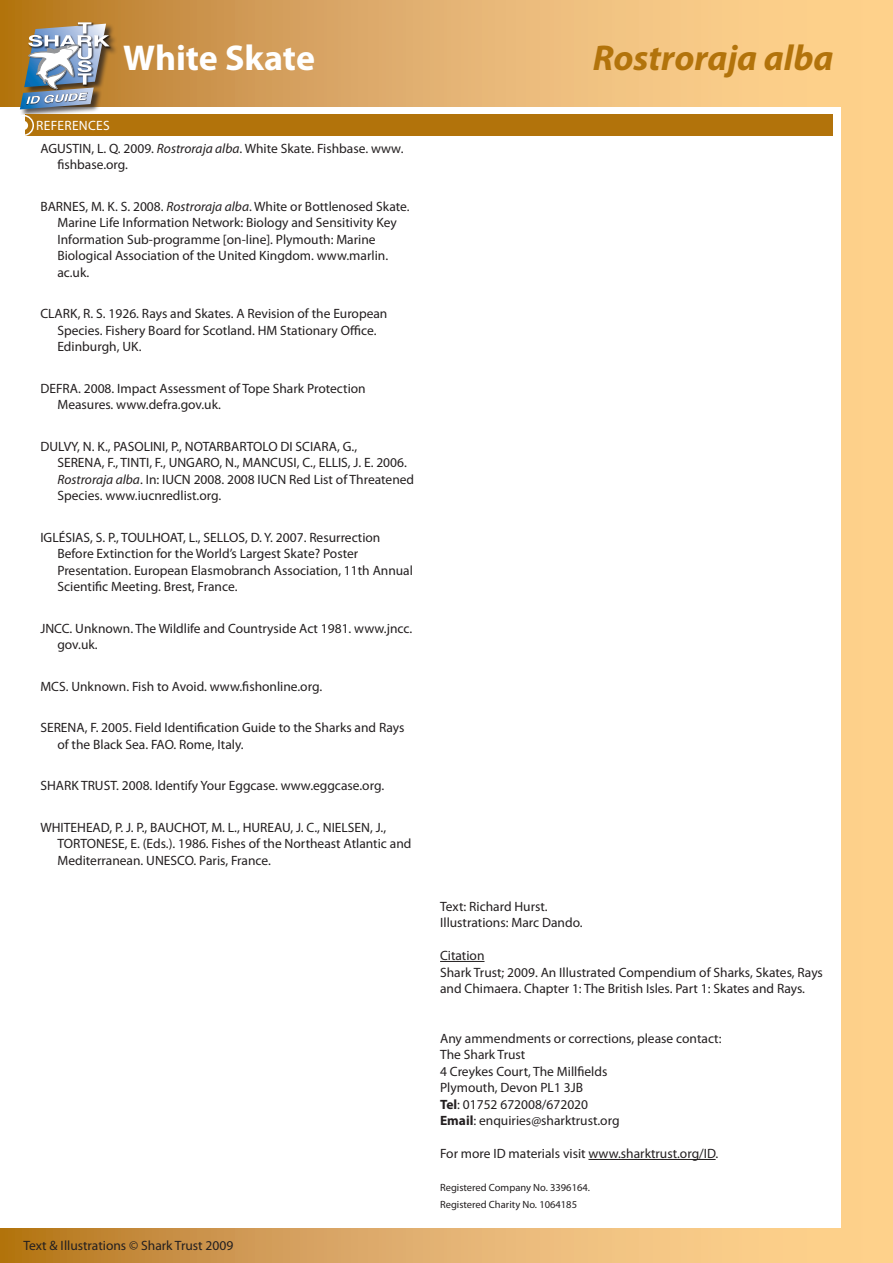
<style>
.page{position:relative;width:893px;height:1263px;background:#fff}
.page>*{position:absolute;margin:0;border:0;box-sizing:border-box;transform-origin:0 0}
.Species_header{font:italic 700 36px "Myriad Pro";color:#b2730b}
.Species_header-2{font:700 36px "Myriad Pro";letter-spacing:-.005em;color:#fff}
.References{font:13.5px/16.5px "Myriad Pro";color:#231f20}
.Labels{font:13.5px/16.5px "Myriad Pro";color:#231f20}
.Headers{font:13.5px "Myriad Pro";letter-spacing:.02em;color:#fff}
.Labels-2{font:10.5px "Myriad Pro";color:#231f20}
.s1{font-style:italic}
.s2{font-weight:700}
</style>
<div class="page">
<svg style="left:0;top:0;width:842px;height:106px;background:#e2af6b"></svg>
<svg style="left:0;top:1229px;width:842px;height:34px;background:#deab65"></svg>
<div style="left:842px;top:0;width:51px;height:1263px;background:#fed18b"></div>
<div style="left:24px;top:21px;width:94px;height:77px;background:#231f20;opacity:.75"></div>
<img style="left:110px;top:34px;width:2px;height:15px">
<img style="left:77px;top:21px;width:17px;height:1px">
<div style="left:19px;top:87px;width:82px;height:31px;background:#231f20;opacity:.75"></div>
<img style="left:20px;top:22px;width:90px;height:87px">
<div style="left:50px;top:1027px;width:21px;height:21px;border:2px solid #fff;border-radius:50%"></div>
<div style="left:26px;top:115px;width:807px;height:21px;background:#b2730b"></div>
<div style="left:13px;top:115px;width:21px;height:21px;border:2px solid #fff;border-radius:50%"></div>
<div style="left:19px;top:121px;width:9px;height:9px;background:#fff;border-radius:50%"></div>
<hr style="left:440px;top:961px;width:44px;height:1px;background:#231f20">
<hr style="left:588px;top:1159px;width:128px;height:1px;background:#231f20">
<p class="Species_header-2" style="left:123px;top:34px;width:193px">White Skate</p>
<p class="Species_header" style="left:593px;top:34px;width:242px">Rostroraja alba</p>
<p class="Headers" style="left:36px;top:117px;width:75px">REFERENCES</p>
<p class="References" style="left:57px;top:140px;width:348px;text-indent:-17px">AGUSTIN, L. Q. 2009. <span class="s1">Rostroraja alba</span>. White Skate. Fishbase. www. fishbase.org.</p>
<p class="References" style="left:57px;top:198px;width:354px;text-indent:-17px">BARNES, M. K. S. 2008. <span class="s1">Rostroraja alba</span>. White or Bottlenosed Skate.<br>Marine Life Information Network: Biology and Sensitivity Key Information Sub-programme [on-line]. Plymouth: Marine Biological Association of the United Kingdom. www.marlin. ac.uk.</p>
<p class="References" style="left:57px;top:305px;width:332px;text-indent:-17px">CLARK, R. S. 1926. Rays and Skates. A Revision of the European<br>Species. Fishery Board for Scotland. HM Stationary Office.<br>Edinburgh, UK.</p>
<p class="References" style="left:57px;top:380px;width:310px;text-indent:-17px">DEFRA. 2008. Impact Assessment of Tope Shark Protection<br>Measures. www.defra.gov.uk.</p>
<p class="References" style="left:57px;top:438px;width:358px;text-indent:-17px">DULVY, N. K., PASOLINI, P., NOTARBARTOLO DI SCIARA, G.,<br>SERENA, F., TINTI, F., UNGARO, N., MANCUSI, C., ELLIS, J. E. 2006.<br><span class="s1">Rostroraja alba</span>. In: IUCN 2008. 2008 IUCN Red List of Threatened Species. www.iucnredlist.org.</p>
<p class="References" style="left:57px;top:529px;width:357px;text-indent:-17px">IGLÉSIAS, S. P., TOULHOAT, L., SELLOS, D. Y. 2007. Resurrection Before Extinction for the World’s Largest Skate? Poster Presentation. European Elasmobranch Association, 11th Annual Scientific Meeting. Brest, France.</p>
<p class="References" style="left:57px;top:620px;width:356px;text-indent:-17px">JNCC. Unknown. The Wildlife and Countryside Act 1981. www.jncc. gov.uk.</p>
<p class="References" style="left:40px;top:678px;width:283px">MCS. Unknown. Fish to Avoid. www.fishonline.org.</p>
<p class="References" style="left:57px;top:719px;width:349px;text-indent:-17px">SERENA, F. 2005. Field Identification Guide to the Sharks and Rays of the Black Sea. FAO. Rome, Italy.</p>
<p class="References" style="left:40px;top:777px;width:345px">SHARK TRUST. 2008. Identify Your Eggcase. www.eggcase.org.</p>
<p class="References" style="left:57px;top:819px;width:356px;text-indent:-17px">WHITEHEAD, P. J. P., BAUCHOT, M. L., HUREAU, J. C., NIELSEN, J.,<br>TORTONESE, E. (Eds.). 1986. Fishes of the Northeast Atlantic and<br>Mediterranean. UNESCO. Paris, France.</p>
<p class="Labels" style="left:23px;top:1237px;width:211px">Text &amp; Illustrations © Shark Trust 2009</p>
<p class="Labels" style="left:440px;top:897px;width:109px">Text: Richard Hurst.</p>
<p class="Labels" style="left:440px;top:914px;width:144px">Illustrations: Marc Dando.</p>
<p class="Labels" style="left:440px;top:947px;width:46px">Citation</p>
<p class="Labels" style="left:440px;top:963px;width:384px">Shark Trust; 2009. An Illustrated Compendium of Sharks, Skates, Rays and Chimaera. Chapter 1: The British Isles. Part 1: Skates and Rays.</p>
<p class="Labels" style="left:440px;top:1029px;width:283px">Any ammendments or corrections, please contact:</p>
<p class="Labels" style="left:440px;top:1046px;width:87px">The Shark Trust</p>
<p class="Labels" style="left:440px;top:1062px;width:169px">4 Creykes Court, The Millfields</p>
<p class="Labels" style="left:440px;top:1079px;width:144px">Plymouth, Devon PL1 3JB</p>
<p class="Labels" style="left:440px;top:1095px;width:150px"><span class="s2">Tel</span>: 01752 672008/672020</p>
<p class="Labels" style="left:440px;top:1112px;width:181px"><span class="s2">Email</span>: enquiries@sharktrust.org</p>
<p class="Labels" style="left:440px;top:1145px;width:280px">For more ID materials visit www.sharktrust.org/ID.</p>
<p class="Labels-2" style="left:440px;top:1181px;width:151px">Registered Company No. 3396164.</p>
<p class="Labels-2" style="left:440px;top:1197px;width:138px">Registered Charity No. 1064185</p>
</div>
